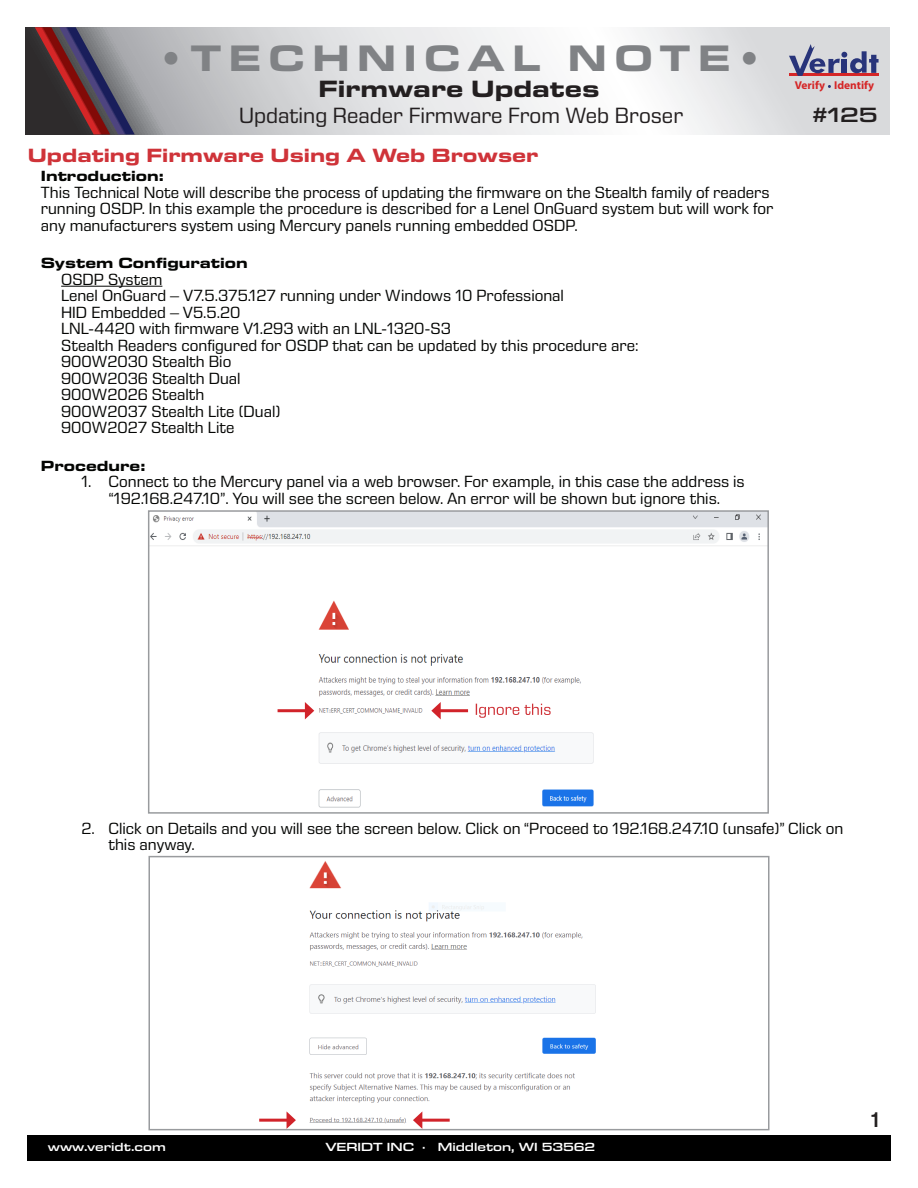
<style>
.page{position:relative;width:918px;height:1188px;background:#fff}
.page>*{position:absolute;margin:0;border:0;box-sizing:border-box;transform-origin:0 0}
.t1{font:700 expanded 37.5px "Eurostile Next LT Pro";letter-spacing:.2em;color:#808285}
.t2{font:700 expanded 24px "Eurostile Next LT Pro";color:#231f20}
.t3{font:22.5px "Eurostile Next LT Pro";color:#231f20}
.t4{font:600 expanded 21px "Eurostile Next LT Pro";color:#231f20}
.t5{font:700 21px "Swiss 721 BT";color:#231f20;scale:.9 1}
.t6{font:700 expanded 19.5px "Eurostile Next LT Pro";color:#cf3339}
.t7{font:16.5px/16.5px "Eurostile Next LT Pro";color:#040503;text-align:center}
.t8{font:700 expanded 15px "Eurostile Next LT Pro";color:#040503}
.t9{font:600 expanded 12px "Eurostile Next LT Pro";color:#fff}
.t10{font:700 11.4px "Myriad Pro";color:#d52627}
</style>
<div class="page">
<div style="left:27px;top:1135px;width:864px;height:26px;background:#000"></div>
<svg style="left:26px;top:27px;width:864px;height:107px"></svg>
<svg style="left:35px;top:27px;width:100px;height:107px"></svg>
<svg style="left:789px;top:44px;width:90px;height:32px"></svg>
<hr style="left:61px;top:286px;width:101px;height:1px;background:#040503">
<img style="left:151px;top:513px;width:615px;height:295px">
<div style="left:148px;top:510px;width:621px;height:304px;border:2px solid #999b9e"></div>
<img style="left:259px;top:861px;width:337px;height:266px">
<div style="left:148px;top:856px;width:622px;height:274px;border:2px solid #999b9e"></div>
<hr style="left:438px;top:709px;width:30px;height:3px;background:#d1232a">
<svg style="left:431px;top:702px;width:10px;height:17px"></svg>
<hr style="left:278px;top:709px;width:30px;height:3px;background:#d1232a">
<svg style="left:305px;top:702px;width:9px;height:17px"></svg>
<hr style="left:420px;top:1119px;width:30px;height:3px;background:#d1232a">
<svg style="left:413px;top:1111px;width:9px;height:18px"></svg>
<hr style="left:259px;top:1119px;width:30px;height:3px;background:#d1232a">
<svg style="left:287px;top:1111px;width:9px;height:18px"></svg>
<svg style="left:476px;top:704px;width:75px;height:14px"></svg>
<h1 class="t1" style="left:160px;top:37px;width:603px">•TECHNICAL NOTE•</h1>
<p class="t2" style="left:319px;top:75px;width:282px">Firmware Updates</p>
<p class="t3" style="left:239px;top:103px;width:446px">Updating Reader Firmware From Web Broser</p>
<p class="t6" style="left:28px;top:144px;width:512px">Updating Firmware Using A Web Browser</p>
<p class="t8" style="left:41px;top:167px;width:125px">Introduction:</p>
<p class="t7" style="left:41px;top:184px;width:730px">This Technical Note will describe the process of updating the firmware on the Stealth family of readers</p>
<p class="t7" style="left:41px;top:200px;width:734px">running OSDP. In this example the procedure is described for a Lenel OnGuard system but will work for</p>
<p class="t7" style="left:41px;top:217px;width:538px">any manufacturers system using Mercury panels running embedded OSDP.</p>
<p class="t8" style="left:41px;top:254px;width:208px">System Configuration</p>
<p class="t7" style="left:61px;top:271px;width:103px">OSDP System</p>
<p class="t7" style="left:61px;top:287px;width:504px">Lenel OnGuard – V7.5.375.127 running under Windows 10 Professional</p>
<p class="t7" style="left:61px;top:304px;width:181px">HID Embedded – V5.5.20</p>
<p class="t7" style="left:61px;top:320px;width:391px">LNL-4420 with firmware V1.293 with an LNL-1320-S3</p>
<p class="t7" style="left:61px;top:337px;width:579px">Stealth Readers configured for OSDP that can be updated by this procedure are:</p>
<p class="t7" style="left:61px;top:353px;width:172px">900W2030 Stealth Bio</p>
<p class="t7" style="left:61px;top:370px;width:181px">900W2036 Stealth Dual</p>
<p class="t7" style="left:61px;top:386px;width:145px">900W2026 Stealth</p>
<p class="t7" style="left:61px;top:403px;width:221px">900W2037 Stealth Lite (Dual)</p>
<p class="t7" style="left:61px;top:419px;width:175px">900W2027 Stealth Lite</p>
<p class="t8" style="left:41px;top:457px;width:106px">Procedure:</p>
<p class="t7" style="left:81px;top:473px;width:665px">1. Connect to the Mercury panel via a web browser. For example, in this case the address is “192.168.247.10”. You will see the screen below. An error will be shown but ignore this.</p>
<p class="t10" style="left:795px;top:78px;width:81px">Verify Identify</p>
<p class="t4" style="left:812px;top:103px;width:67px">#125</p>
<p class="t7" style="left:108px;top:820px;width:737px;text-align:left;text-indent:-27px">2. Click on Details and you will see the screen below. Click on “Proceed to 192.168.247.10 (unsafe)” Click on this anyway.</p>
<p class="t9" style="left:48px;top:1141px;width:119px">www.veridt.com</p>
<p class="t9" style="left:325px;top:1141px;width:271px">VERIDT INC · Middleton, WI 53562</p>
<p class="t5" style="left:870px;top:1106px;width:13px">1</p>
</div>
